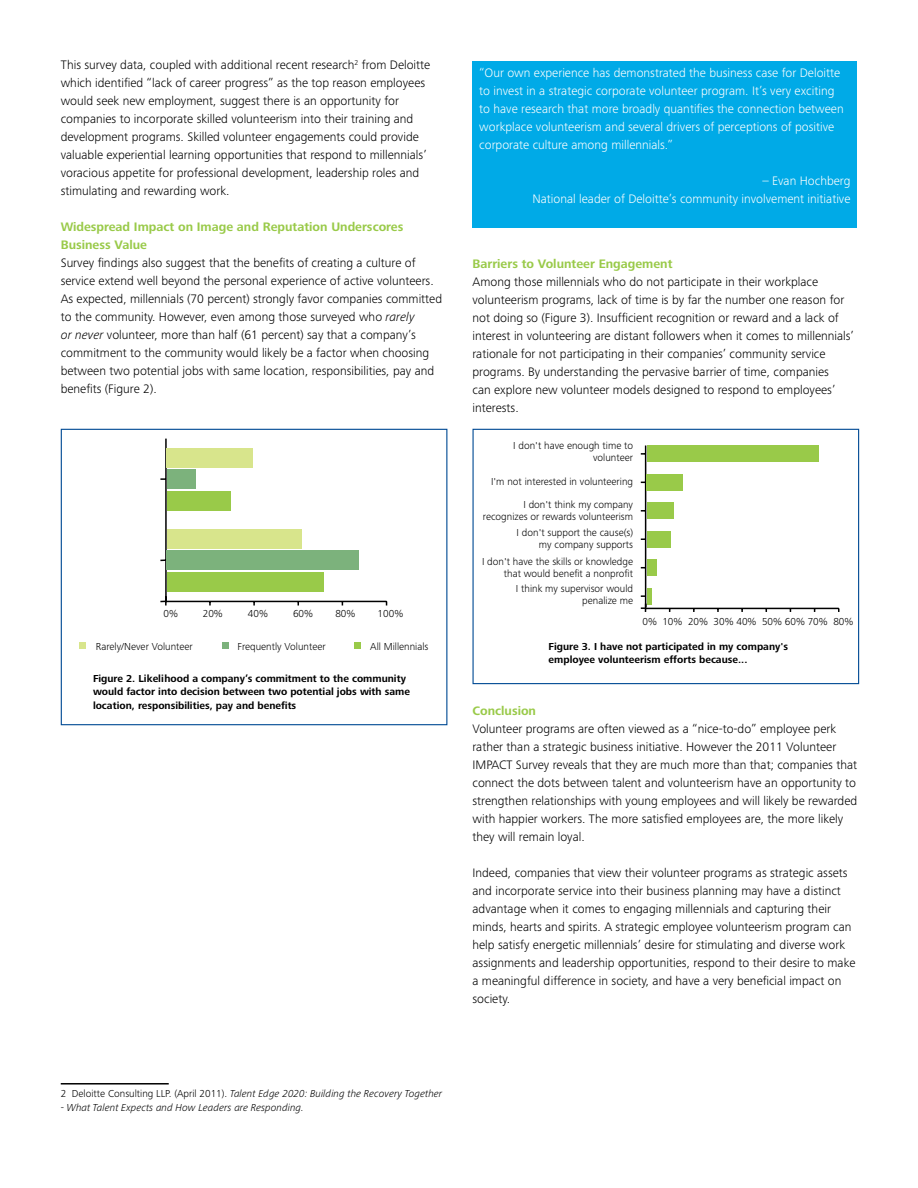
<style>
.page{position:relative;width:918px;height:1188px;background:#fff}
.page>*{position:absolute;margin:0;border:0;box-sizing:border-box;transform-origin:0 0}
.t1{font:300 12.75px/18px "Frutiger Next Pro";color:#000}
.t2{font:300 12.75px/18px "Frutiger Next Pro";color:#fff}
.t3{font:700 12.75px/18px "Frutiger Next Pro";color:#99ca49}
.t4{font:300 10.5px/16.5px "Frutiger Next Pro";color:#000;text-align:right}
.t5{font:700 10.5px/13.5px "Frutiger Next Pro";color:#000}
.t6{font:italic 300 10.5px "Frutiger Next Pro";color:#000}
.s1{font-style:italic}
.s2{font-style:normal}
</style>
<div class="page">
<hr style="left:61px;top:1083px;width:108px;height:2px;background:#000">
<div style="left:472px;top:61px;width:385px;height:166px;background:#00aae7"></div>
<hr style="left:165px;top:439px;width:2px;height:162px;background:#000">
<hr style="left:166px;top:601px;width:221px;height:1px;background:#000">
<div style="left:167px;top:491px;width:64px;height:19px;background:#99ca49"></div>
<div style="left:167px;top:572px;width:157px;height:20px;background:#99ca49"></div>
<div style="left:167px;top:470px;width:28px;height:19px;background:#7cb27c"></div>
<div style="left:167px;top:551px;width:192px;height:19px;background:#7cb27c"></div>
<div style="left:167px;top:448px;width:86px;height:19px;background:#d8e58c"></div>
<div style="left:167px;top:529px;width:135px;height:19px;background:#d8e58c"></div>
<svg style="left:160px;top:600px;width:7px;height:6px"></svg>
<svg style="left:222px;top:643px;width:6px;height:6px"></svg>
<svg style="left:79px;top:643px;width:6px;height:6px"></svg>
<div style="left:354px;top:643px;width:7px;height:6px;background:#99ca49"></div>
<div style="left:61px;top:429px;width:386px;height:296px;border:1px solid #004a94"></div>
<hr style="left:645px;top:445px;width:1px;height:163px;background:#000">
<div style="left:647px;top:474px;width:36px;height:17px;background:#99ca49"></div>
<div style="left:647px;top:446px;width:172px;height:16px;background:#99ca49"></div>
<hr style="left:646px;top:608px;width:193px;height:1px;background:#000">
<div style="left:647px;top:502px;width:26px;height:17px;background:#99ca49"></div>
<div style="left:647px;top:531px;width:24px;height:17px;background:#99ca49"></div>
<div style="left:647px;top:559px;width:9px;height:17px;background:#99ca49"></div>
<hr style="left:647px;top:588px;width:4px;height:17px;background:#99ca49">
<svg style="left:641px;top:604px;width:5px;height:8px"></svg>
<div style="left:472px;top:429px;width:387px;height:255px;border:1px solid #004a94"></div>
<p class="t1" style="left:61px;top:56px;width:371px">This survey data, coupled with additional recent research<sup>2</sup> from Deloitte which identified “lack of career progress” as the top reason employees would seek new employment, suggest there is an opportunity for companies to incorporate skilled volunteerism into their training and development programs. Skilled volunteer engagements could provide valuable experiential learning opportunities that respond to millennials’ voracious appetite for professional development, leadership roles and stimulating and rewarding work.</p>
<p class="t3" style="left:61px;top:218px;width:344px">Widespread Impact on Image and Reputation Underscores<br>Business Value</p>
<p class="t1" style="left:61px;top:254px;width:383px">Survey findings also suggest that the benefits of creating a culture of service extend well beyond the personal experience of active volunteers.<br>As expected, millennials (70 percent) strongly favor companies committed to the community. However, even among those surveyed who <span class="s1">rarely<br>or never</span> volunteer, more than half (61 percent) say that a company’s commitment to the community would likely be a factor when choosing between two potential jobs with same location, responsibilities, pay and benefits (Figure 2).</p>
<p class="t2" style="left:479px;top:63px;width:366px">“Our own experience has demonstrated the business case for Deloitte to invest in a strategic corporate volunteer program. It’s very exciting to have research that more broadly quantifies the connection between workplace volunteerism and several drivers of perceptions of positive corporate culture among millennials.”</p>
<p class="t2" style="left:532px;top:171px;width:320px;text-align:right">– Evan Hochberg<br>National leader of Deloitte’s community involvement initiative</p>
<p class="t3" style="left:472px;top:255px;width:202px">Barriers to Volunteer Engagement</p>
<p class="t1" style="left:472px;top:273px;width:383px">Among those millennials who do not participate in their workplace volunteerism programs, lack of time is by far the number one reason for not doing so (Figure 3). Insufficient recognition or reward and a lack of interest in volunteering are distant followers when it comes to millennials’ rationale for not participating in their companies’ community service programs. By understanding the pervasive barrier of time, companies<br>can explore new volunteer models designed to respond to employees’ interests.</p>
<p class="t4" style="left:513px;top:440px;width:121px;line-height:12px">I don't have enough time to volunteer</p>
<p class="t4" style="left:491px;top:471px;width:144px;line-height:22.5px">I'm not interested in volunteering<br>I don't think my company</p>
<p class="t4" style="left:483px;top:508px;width:152px">recognizes or rewards volunteerism<br>I don't support the cause(s)</p>
<p class="t4" style="left:482px;top:537px;width:153px">my company supports<br>I don't have the skills or knowledge</p>
<p class="t4" style="left:504px;top:566px;width:131px;line-height:15px">that would benefit a nonprofit<br>I think my supervisor would</p>
<p class="t4" style="left:582px;top:592px;width:52px">penalize me</p>
<p class="t4" style="left:164px;top:606px;width:16px">0%</p>
<p class="t4" style="left:203px;top:606px;width:22px">20%</p>
<p class="t4" style="left:248px;top:606px;width:22px">40%</p>
<p class="t4" style="left:293px;top:606px;width:22px">60%</p>
<p class="t4" style="left:335px;top:606px;width:22px">80%</p>
<p class="t4" style="left:378px;top:606px;width:27px">100%</p>
<p class="t4" style="left:96px;top:638px;width:99px">Rarely/Never Volunteer</p>
<p class="t4" style="left:237px;top:638px;width:90px">Frequently Volunteer</p>
<p class="t4" style="left:370px;top:638px;width:60px">All Millennials</p>
<p class="t5" style="left:549px;top:639px;width:241px">Figure 3. I have not participated in my company's employee volunteerism efforts because...</p>
<p class="t4" style="left:643px;top:613px;width:212px">0% 10% 20% 30% 40% 50% 60% 70% 80%</p>
<p class="t5" style="left:93px;top:671px;width:319px">Figure 2. Likelihood a company’s commitment to the community would factor into decision between two potential jobs with same location, responsibilities, pay and benefits</p>
<p class="t3" style="left:472px;top:702px;width:65px">Conclusion</p>
<p class="t1" style="left:472px;top:720px;width:386px">Volunteer programs are often viewed as a “nice-to-do” employee perk rather than a strategic business initiative. However the 2011 Volunteer IMPACT Survey reveals that they are much more than that; companies that connect the dots between talent and volunteerism have an opportunity to strengthen relationships with young employees and will likely be rewarded with happier workers. The more satisfied employees are, the more likely they will remain loyal.</p>
<p class="t1" style="left:472px;top:864px;width:385px">Indeed, companies that view their volunteer programs as strategic assets and incorporate service into their business planning may have a distinct advantage when it comes to engaging millennials and capturing their minds, hearts and spirits. A strategic employee volunteerism program can help satisfy energetic millennials’ desire for stimulating and diverse work assignments and leadership opportunities, respond to their desire to make a meaningful difference in society, and have a very beneficial impact on society.</p>
<p class="t6" style="left:61px;top:1088px;width:383px"><span class="s2">2 Deloitte Consulting LLP. (April 2011).</span> Talent Edge 2020: Building the Recovery Together</p>
<p class="t6" style="left:61px;top:1101px;width:245px">- What Talent Expects and How Leaders are Responding.</p>
</div>
